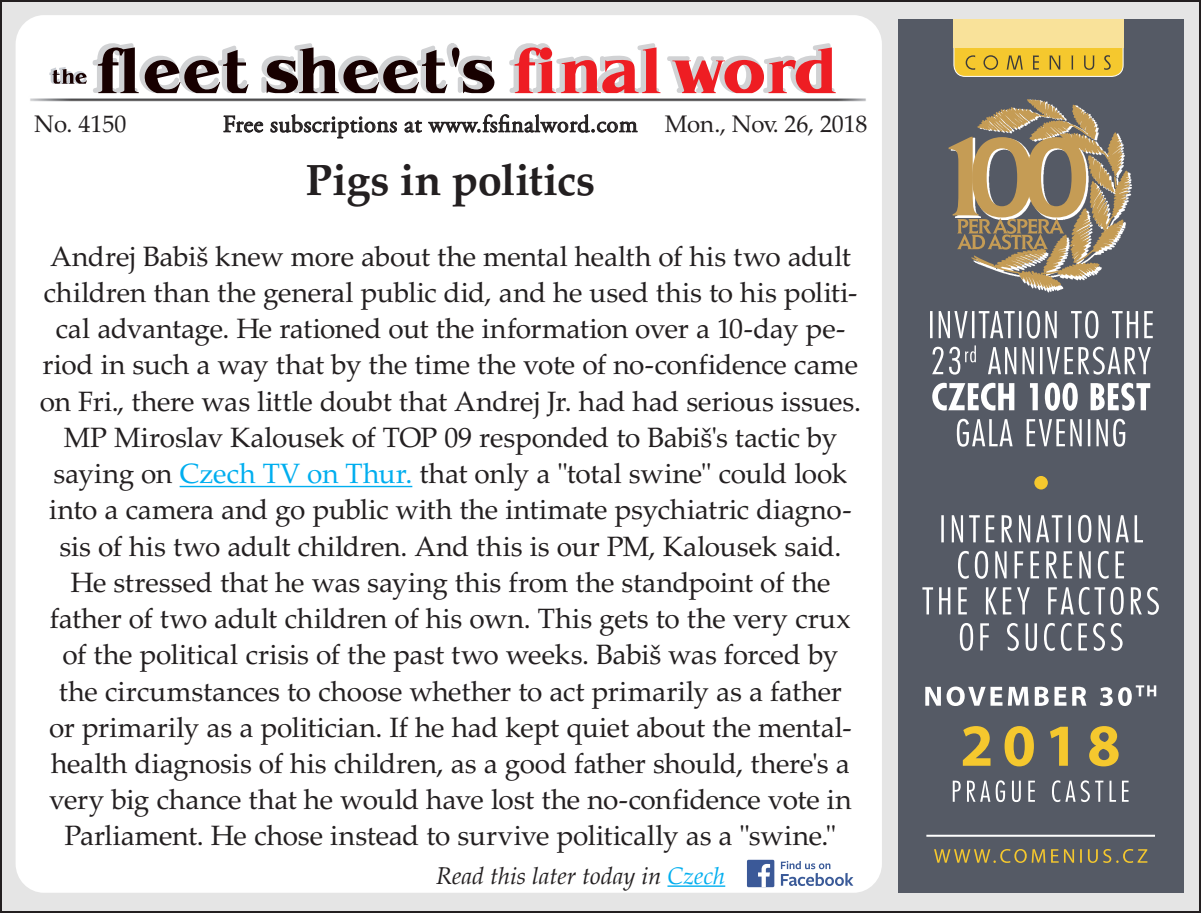
<style>
.page{position:relative;width:1201px;height:913px;background:#fff}
.page>*{position:absolute;margin:0;border:0;box-sizing:border-box;transform-origin:0 0}
.t1{font:700 43.6px "Palatino LTCE";letter-spacing:-.005em;color:#231f20}
.t2{font:28px/36.2px "Palatino LTCE";letter-spacing:-.005em;color:#231f20;text-align:center}
.t3{font:24px "Adobe Garamond Pro";letter-spacing:.02em;color:#231f20}
.t4{font:italic 24px "Palatino";color:#231f20}
.t5{font:24px "Palatino LTCE";letter-spacing:-.005em;color:#231f20}
.s1{color:#00aeef}
</style>
<div class="page">
<div style="left:1px;top:1px;width:1198px;height:910px;background:#e5e5e5"></div>
<div style="left:16px;top:15px;width:865px;height:877px;background:#fff;border-radius:29px"></div>
<svg style="left:223px;top:115px;width:40px;height:17px"></svg>
<svg style="left:270px;top:114px;width:127px;height:24px"></svg>
<svg style="left:404px;top:120px;width:18px;height:13px"></svg>
<svg style="left:428px;top:114px;width:209px;height:19px"></svg>
<img style="left:30px;top:98px;width:836px;height:4px">
<svg style="left:49px;top:43px;width:446px;height:50px"></svg>
<svg style="left:509px;top:43px;width:326px;height:50px"></svg>
<hr style="left:180px;top:485px;width:232px;height:2px;background:#00aeef">
<hr style="left:667px;top:885px;width:58px;height:1px;background:#00aeef">
<svg style="left:780px;top:861px;width:73px;height:24px"></svg>
<div style="left:746px;top:859px;width:28px;height:27px;background:#3b5998;border-radius:2px"></div>
<svg style="left:758px;top:864px;width:12px;height:22px"></svg>
<div style="left:897px;top:20px;width:286px;height:872px;background:#555a65"></div>
<div style="left:897px;top:20px;width:286px;height:872px;border:2px solid #555a65"></div>
<svg style="left:948px;top:99px;width:181px;height:190px"></svg>
<svg style="left:959px;top:623px;width:163px;height:27px"></svg>
<svg style="left:922px;top:587px;width:236px;height:27px"></svg>
<svg style="left:958px;top:550px;width:165px;height:28px"></svg>
<svg style="left:941px;top:514px;width:201px;height:28px"></svg>
<div style="left:1034px;top:476px;width:13px;height:13px;background:#f5c82e;border-radius:50%"></div>
<svg style="left:956px;top:418px;width:169px;height:28px"></svg>
<svg style="left:932px;top:382px;width:218px;height:28px"></svg>
<svg style="left:932px;top:345px;width:218px;height:29px"></svg>
<svg style="left:930px;top:310px;width:222px;height:28px"></svg>
<svg style="left:952px;top:780px;width:176px;height:21px"></svg>
<svg style="left:962px;top:726px;width:156px;height:40px"></svg>
<svg style="left:925px;top:685px;width:230px;height:20px"></svg>
<svg style="left:934px;top:849px;width:213px;height:13px"></svg>
<div style="left:953px;top:20px;width:169px;height:56px;background:#f5c82e;border-radius:11px"></div>
<div style="left:953px;top:20px;width:170px;height:57px;border:1px solid #fff;border-radius:11px"></div>
<div style="left:953px;top:20px;width:170px;height:28px;background:#f9e29a"></div>
<svg style="left:965px;top:55px;width:145px;height:15px"></svg>
<hr style="left:926px;top:834px;width:228px;height:2px;background:#fff">
<p class="t5" style="left:34px;top:110px;width:94px">No. 4150</p>
<p class="t3" style="left:223px;top:110px;width:416px">Free subscriptions at www.fsfinalword.com</p>
<p class="t5" style="left:664px;top:110px;width:204px">Mon., Nov. 26, 2018</p>
<p class="t1" style="left:306px;top:155px;width:290px">Pigs in politics</p>
<p class="t2" style="left:40px;top:238px;width:822px">Andrej Babiš knew more about the mental health of his two adult children than the general public did, and he used this to his politi&shy;cal advantage. He rationed out the information over a 10-day pe&shy;riod in such a way that by the time the vote of no-confidence came on Fri., there was little doubt that Andrej Jr. had had serious issues.<br>MP Miroslav Kalousek of TOP 09 responded to Babiš's tactic by saying on <span class="s1">Czech TV on Thur.</span> that only a "total swine" could look into a camera and go public with the intimate psychiatric diagno&shy;sis of his two adult children. And this is our PM, Kalousek said.<br>He stressed that he was saying this from the standpoint of the father of two adult children of his own. This gets to the very crux of the political crisis of the past two weeks. Babiš was forced by the circumstances to choose whether to act primarily as a father<br>or primarily as a politician. If he had kept quiet about the mental&shy;health diagnosis of his children, as a good father should, there's a very big chance that he would have lost the no-confidence vote in Parliament. He chose instead to survive politically as a "swine."</p>
<p class="t4" style="left:436px;top:855px;width:291px">Read this later today in <span class="s1">Czech</span></p>
</div>
